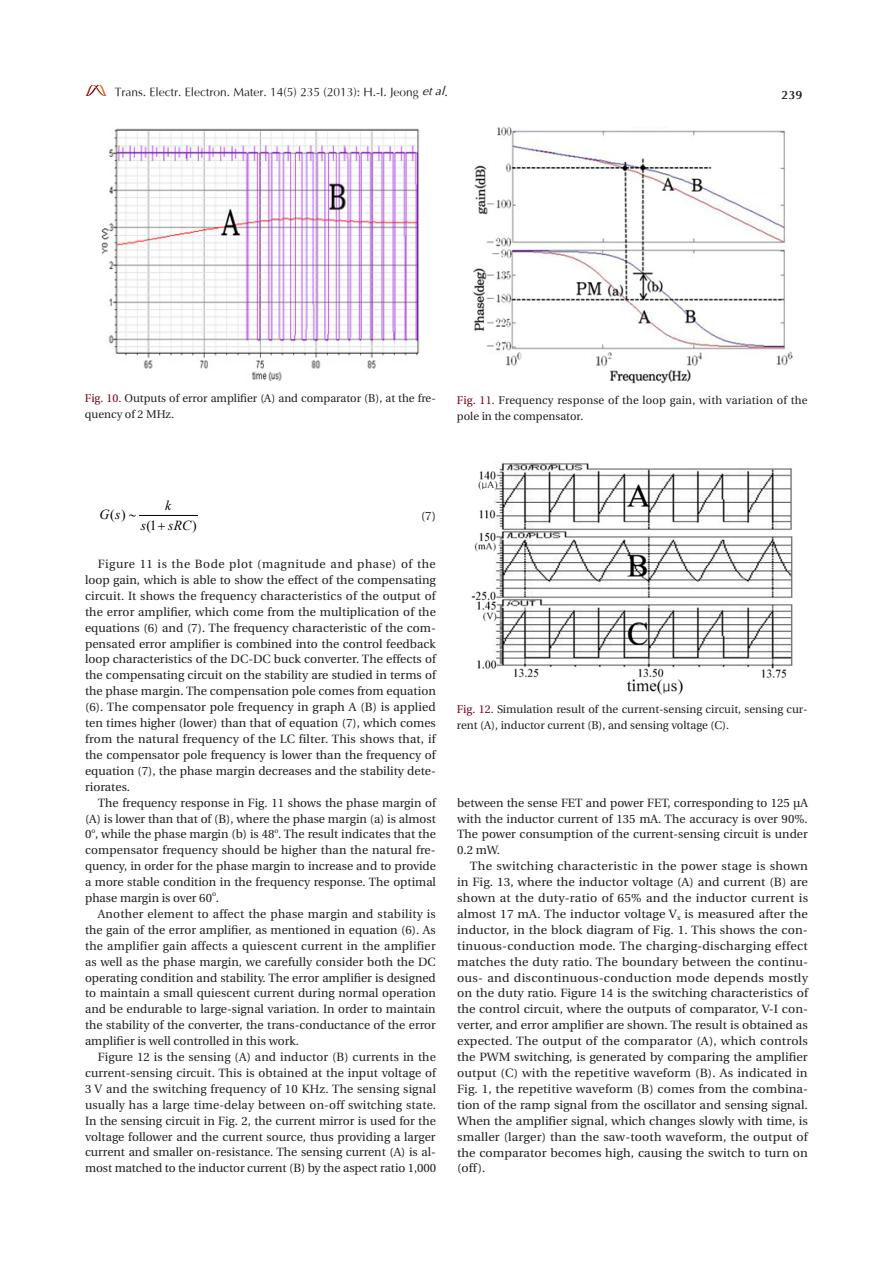
<style>
.page{position:relative;width:893px;height:1263px;background:#fff}
.page>*{position:absolute;margin:0;border:0;box-sizing:border-box;transform-origin:0 0}
.t1{font:italic 13.8px "Times New Roman";color:#000}
.t2{font:13.8px "Times New Roman";color:#000}
.t3{font:12px/15.9px "Utopia";color:#231f20;text-align:justify}
.t4{font:12px/15.9px "Utopia";color:#231f20;text-align:justify;scale:1.04 1}
.t5{font:12px "Optima";color:#231f20}
.t6{font:700 12px "Optima";color:#231f20}
.t7{font:11.25px/15.9px "Utopia";color:#231f20}
.t8{font:7.05px "Utopia";color:#231f20}
.s1{font-style:italic}
.s2{color:#790015}
.s3{font-style:normal}
</style>
<div class="page">
<img style="left:85px;top:86px;width:21px;height:10px">
<img style="left:101px;top:128px;width:319px;height:253px">
<img style="left:473px;top:126px;width:320px;height:258px">
<hr style="left:140px;top:515px;width:57px;height:1px;background:#000">
<img style="left:471px;top:462px;width:322px;height:233px">
<p class="t5" style="left:115px;top:84px;width:334px">Trans. Electr. Electron. Mater. 14(5) 235 (2013): H.-I. Jeong <span class="s1">et al</span>.</p>
<p class="t6" style="left:781px;top:88px;width:23px">239</p>
<p class="t7" style="left:85px;top:390px;width:352px"><span class="s2">Fig. 10.</span> Outputs of error amplifier (A) and comparator (B), at the fre&shy;quency of 2 MHz.</p>
<p class="t7" style="left:457px;top:392px;width:352px"><span class="s2">Fig. 11.</span> Frequency response of the loop gain, with variation of the pole in the compensator.</p>
<p class="t1" style="left:165px;top:496px;width:8px">k</p>
<p class="t2" style="left:110px;top:505px;width:28px">( )∼</p>
<p class="t1" style="left:99px;top:505px;width:23px">G s</p>
<p class="t3" style="left:421px;top:509px;width:16px">(7)</p>
<p class="t3" style="left:85px;top:556px;width:352px;text-indent:13px">Figure 11 is the Bode plot (magnitude and phase) of the loop gain, which is able to show the effect of the compensating circuit. It shows the frequency characteristics of the output of the error amplifier, which come from the multiplication of the equations (6) and (7). The frequency characteristic of the com&shy;pensated error amplifier is combined into the control feedback loop characteristics of the DC-DC buck converter. The effects of the compensating circuit on the stability are studied in terms of the phase margin. The compensation pole comes from equation (6). The compensator pole frequency in graph A (B) is applied ten times higher (lower) than that of equation (7), which comes from the natural frequency of the LC filter. This shows that, if the compensator pole frequency is lower than the frequency of equation (7), the phase margin decreases and the stability dete&shy;riorates.</p>
<p class="t3" style="left:85px;top:795px;width:352px;text-indent:13px">The frequency response in Fig. 11 shows the phase margin of (A) is lower than that of (B), where the phase margin (a) is almost 0 , while the phase margin (b) is 48 . The result indicates that the</p>
<p class="t2" style="left:141px;top:516px;width:18px"><span class="s1">s</span>(1</p>
<p class="t1" style="left:168px;top:516px;width:30px">sRC<span class="s3">)</span></p>
<p class="t8" style="left:91px;top:826px;width:6px">o</p>
<p class="t8" style="left:274px;top:826px;width:6px">o</p>
<p class="t3" style="left:85px;top:842px;width:352px">compensator frequency should be higher than the natural fre&shy;quency, in order for the phase margin to increase and to provide a more stable condition in the frequency response. The optimal phase margin is over 60 .</p>
<p class="t8" style="left:212px;top:890px;width:6px">o</p>
<p class="t3" style="left:85px;top:906px;width:352px;text-indent:13px">Another element to affect the phase margin and stability is the gain of the error amplifier, as mentioned in equation (6). As the amplifier gain affects a quiescent current in the amplifier as well as the phase margin, we carefully consider both the DC operating condition and stability. The error amplifier is designed to maintain a small quiescent current during normal operation and be endurable to large-signal variation. In order to maintain the stability of the converter, the trans-conductance of the error amplifier is well controlled in this work.</p>
<p class="t3" style="left:85px;top:1049px;width:353px;text-indent:13px">Figure 12 is the sensing (A) and inductor (B) currents in the current-sensing circuit. This is obtained at the input voltage of 3 V and the switching frequency of 10 KHz. The sensing signal usually has a large time-delay between on-off switching state.<br>In the sensing circuit in Fig. 2, the current mirror is used for the voltage follower and the current source, thus providing a larger current and smaller on-resistance. The sensing current (A) is al&shy;most matched to the inductor current (B) by the aspect ratio 1,000</p>
<p class="t7" style="left:457px;top:702px;width:352px"><span class="s2">Fig. 12.</span> Simulation result of the current-sensing circuit, sensing cur&shy;rent (A), inductor current (B), and sensing voltage (C).</p>
<p class="t3" style="left:457px;top:795px;width:352px">between the sense FET and power FET, corresponding to 125 μA with the inductor current of 135 mA. The accuracy is over 90%.<br>The power consumption of the current-sensing circuit is under 0.2 mW.</p>
<p class="t4" style="left:457px;top:858px;width:339px;text-indent:13px">The switching characteristic in the power stage is shown in Fig. 13, where the inductor voltage (A) and current (B) are shown at the duty-ratio of 65% and the inductor current is almost 17 mA. The inductor voltage V<sub>x</sub> is measured after the inductor, in the block diagram of Fig. 1. This shows the con&shy;tinuous-conduction mode. The charging-discharging effect matches the duty ratio. The boundary between the continu&shy;ous- and discontinuous-conduction mode depends mostly on the duty ratio. Figure 14 is the switching characteristics of the control circuit, where the outputs of comparator, V-I con&shy;verter, and error amplifier are shown. The result is obtained as expected. The output of the comparator (A), which controls the PWM switching, is generated by comparing the amplifier output (C) with the repetitive waveform (B). As indicated in Fig. 1, the repetitive waveform (B) comes from the combina&shy;tion of the ramp signal from the oscillator and sensing signal.<br>When the amplifier signal, which changes slowly with time, is smaller (larger) than the saw-tooth waveform, the output of the comparator becomes high, causing the switch to turn on (off).</p>
</div>
